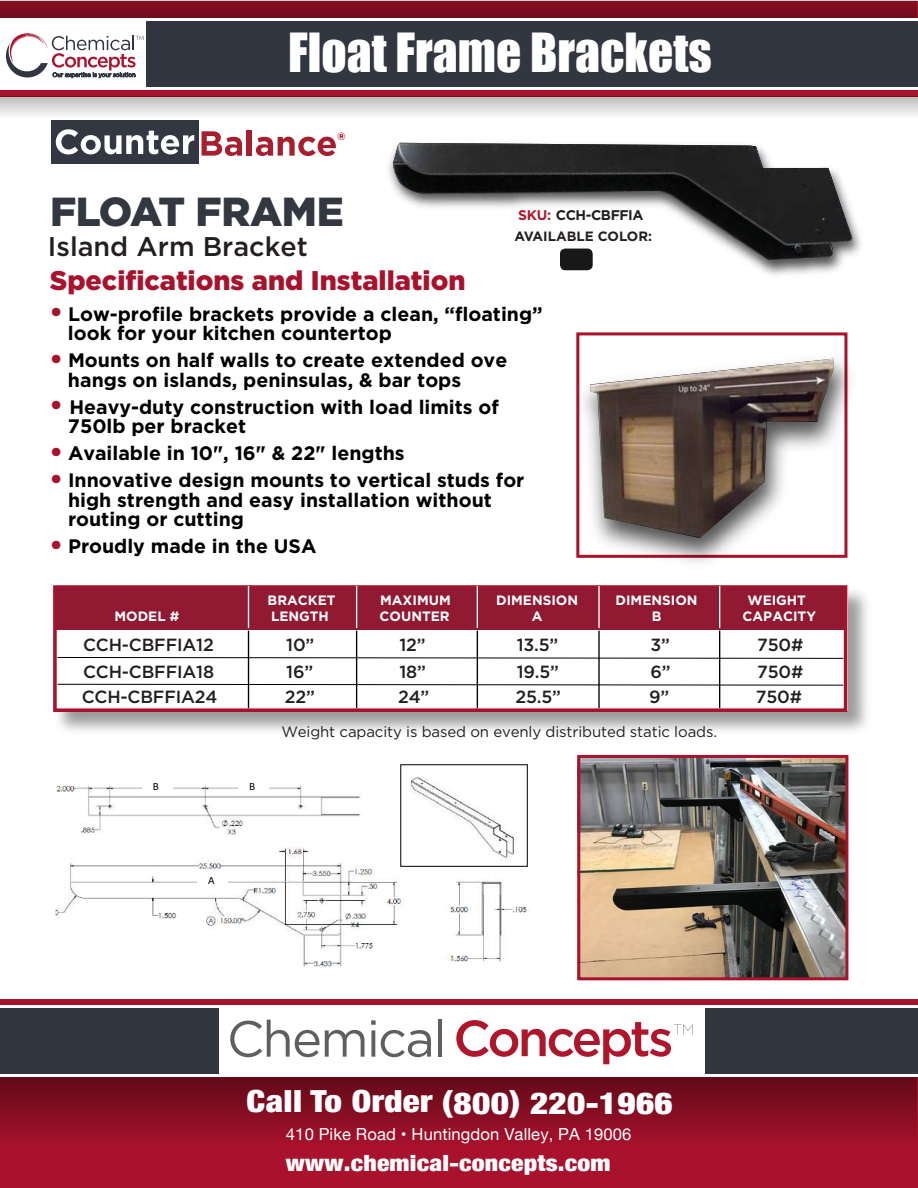
<style>
.page{position:relative;width:918px;height:1188px;background:#fff}
.page>*{position:absolute;margin:0;border:0;box-sizing:border-box;transform-origin:0 0}
.t1{font:49.5px "Impact";color:#fff}
.t2{font:900 40.5px "Gotham";letter-spacing:-.01em;color:#323740}
.t3{font:900 condensed 30.45px "Helvetica Neue";letter-spacing:.01em;color:#fff;scale:1.15 1}
.t4{font:900 27px "Gotham";color:#a8122c}
.t5{font:500 27px "Gotham";color:#231f20}
.t6{font:900 condensed 22.35px "Helvetica Neue";letter-spacing:.01em;color:#fff;scale:1.15 1}
.t7{font:700 19.5px/19.5px "Gotham";color:#000}
.t8{font:500 17.55px "Gotham";letter-spacing:-.01em;color:#231f20}
.t9{font:16.65px "Helvetica Neue";letter-spacing:.005em;color:#fff}
.t10{font:15px "Gotham";letter-spacing:-.01em;color:#231f20}
.t11{font:700 13.95px "Gotham";letter-spacing:-.03em;color:#231f20}
.t12{font:700 13.5px/16.2px "Gotham";color:#fff;text-align:center}
.t13{font:700 13.5px "Gotham";color:#231f20}
.t14{font:11.25px "Calibri";color:#000}
.t15{font:900 10.5px "Gotham";color:#a8122c}
.s1{color:#ae172b}
.s2{font-size:28.5px;color:#a9112c}
</style>
<div class="page">
<div style="left:0;top:1000px;width:918px;height:188px;background:#a8122c"></div>
<div style="left:1px;top:2px;width:917px;height:95px;background:#a8122c"></div>
<div style="left:0;top:1075px;width:917px;height:70px;background:linear-gradient(to bottom,#5f0a18,#a5112b)"></div>
<div style="left:0;top:0;width:917px;height:32px;background:#7c0d20"></div>
<div style="left:1px;top:1006px;width:917px;height:68px;background:#323640"></div>
<div style="left:1px;top:21px;width:917px;height:68px;background:#323640"></div>
<div style="left:1px;top:21px;width:145px;height:68px;background:#fff"></div>
<div style="left:219px;top:1006px;width:486px;height:68px;background:#fff"></div>
<hr style="left:1px;top:1074px;width:917px;height:2px;background:#fff">
<hr style="left:1px;top:19px;width:917px;height:2px;background:#fff">
<hr style="left:1px;top:1005px;width:917px;height:3px;background:#fff">
<hr style="left:1px;top:87px;width:917px;height:3px;background:#fff">
<svg style="left:0;top:97px;width:918px;height:18px;background:#d8d7d7"></svg>
<svg style="left:230px;top:1020px;width:135px;height:37px"></svg>
<svg style="left:371px;top:1020px;width:60px;height:37px"></svg>
<hr style="left:438px;top:1020px;width:4px;height:37px;background:#5e5f61">
<svg style="left:456px;top:1020px;width:236px;height:44px"></svg>
<svg style="left:6px;top:33px;width:137px;height:45px"></svg>
<div style="left:51px;top:121px;width:148px;height:43px;background:#323741"></div>
<svg style="left:202px;top:131px;width:40px;height:25px"></svg>
<div style="left:247px;top:130px;width:5px;height:26px;background:#a71e2e"></div>
<svg style="left:256px;top:137px;width:80px;height:19px"></svg>
<svg style="left:56px;top:129px;width:138px;height:25px"></svg>
<img style="left:55px;top:847px;width:472px;height:120px">
<div style="left:197px;top:870px;width:31px;height:18px;background:#fff"></div>
<img style="left:56px;top:785px;width:304px;height:50px">
<div style="left:142px;top:776px;width:31px;height:18px;background:#fff"></div>
<div style="left:238px;top:776px;width:31px;height:18px;background:#fff"></div>
<img style="left:384px;top:777px;width:141px;height:100px">
<div style="left:400px;top:764px;width:128px;height:103px;border:1px solid #000"></div>
<img style="left:58px;top:585px;width:809px;height:146px">
<div style="left:54px;top:586px;width:794px;height:125px;background:#fff"></div>
<div style="left:53px;top:585px;width:794px;height:127px;border:4px solid #a8122c"></div>
<div style="left:57px;top:587px;width:787px;height:43px;background:#911931"></div>
<hr style="left:477px;top:586px;width:1px;height:42px;background:#fff">
<hr style="left:477px;top:631px;width:1px;height:77px;background:#000">
<hr style="left:356px;top:586px;width:1px;height:42px;background:#fff">
<hr style="left:356px;top:631px;width:1px;height:77px;background:#000">
<hr style="left:248px;top:586px;width:1px;height:42px;background:#fff">
<hr style="left:248px;top:631px;width:1px;height:77px;background:#000">
<hr style="left:598px;top:586px;width:2px;height:42px;background:#fff">
<hr style="left:598px;top:631px;width:2px;height:77px;background:#000">
<hr style="left:719px;top:586px;width:1px;height:42px;background:#fff">
<hr style="left:719px;top:631px;width:1px;height:77px;background:#000">
<svg style="left:57px;top:657px;width:787px;height:2px;background:#7e7e7e"></svg>
<svg style="left:57px;top:684px;width:787px;height:2px"></svg>
<img style="left:581px;top:759px;width:263px;height:217px">
<div style="left:577px;top:755px;width:271px;height:225px;border:3px solid #a8122c"></div>
<img style="left:576px;top:345px;width:275px;height:218px">
<img style="left:590px;top:359px;width:244px;height:179px">
<img style="left:388px;top:142px;width:473px;height:133px">
<img style="left:393px;top:143px;width:460px;height:117px">
<svg style="left:795px;top:246px;width:7px;height:7px"></svg>
<h1 class="t1" style="left:288px;top:14px;width:425px">Float Frame Brackets</h1>
<p class="t15" style="left:337px;top:130px;width:10px">®</p>
<h2 class="t2" style="left:50px;top:189px;width:295px">FLOAT FRAME</h2>
<p class="t11" style="left:518px;top:206px;width:127px"><span class="s1">SKU:</span> CCH-CBFFIA</p>
<p class="t13" style="left:514px;top:227px;width:139px">AVAILABLE COLOR:</p>
<h3 class="t5" style="left:48px;top:229px;width:261px">Island Arm Bracket</h3>
<h3 class="t4" style="left:50px;top:264px;width:417px">Specifications and Installation</h3>
<p class="t7" style="left:68px;top:304px;width:476px;text-indent:-19px"><span class="s2">•</span> Low-profile brackets provide a clean, “floating” look for your kitchen countertop</p>
<p class="t7" style="left:68px;top:350px;width:441px;text-indent:-19px"><span class="s2">•</span> Mounts on half walls to create extended ove hangs on islands, peninsulas, &amp; bar tops</p>
<p class="t7" style="left:68px;top:397px;width:433px;text-indent:-19px"><span class="s2">•</span> Heavy-duty construction with load limits of<br>750lb per bracket</p>
<p class="t7" style="left:49px;top:443px;width:357px"><span class="s2">•</span> Available in 10", 16" &amp; 22" lengths</p>
<p class="t7" style="left:68px;top:470px;width:458px;text-indent:-19px"><span class="s2">•</span> Innovative design mounts to vertical studs for high strength and easy installation without routing or cutting</p>
<p class="t7" style="left:49px;top:536px;width:269px"><span class="s2">•</span> Proudly made in the USA</p>
<p class="t12" style="left:268px;top:592px;width:69px">BRACKET</p>
<p class="t12" style="left:114px;top:608px;width:66px">MODEL #</p>
<p class="t12" style="left:271px;top:608px;width:59px">LENGTH</p>
<p class="t12" style="left:380px;top:592px;width:73px;text-align:left">MAXIMUM<br>COUNTER</p>
<p class="t12" style="left:496px;top:592px;width:84px">DIMENSION<br>A</p>
<p class="t12" style="left:616px;top:592px;width:84px">DIMENSION<br>B</p>
<p class="t12" style="left:743px;top:592px;width:75px">WEIGHT<br>CAPACITY</p>
<p class="t8" style="left:83px;top:633px;width:132px">CCH-CBFFIA12</p>
<p class="t8" style="left:286px;top:633px;width:30px">10”</p>
<p class="t8" style="left:399px;top:633px;width:28px">12”</p>
<p class="t8" style="left:517px;top:633px;width:43px">13.5”</p>
<p class="t8" style="left:651px;top:633px;width:21px">3”</p>
<p class="t8" style="left:757px;top:633px;width:48px">750#</p>
<p class="t8" style="left:83px;top:660px;width:133px">CCH-CBFFIA18</p>
<p class="t8" style="left:286px;top:660px;width:29px">16”</p>
<p class="t8" style="left:399px;top:660px;width:28px">18”</p>
<p class="t8" style="left:517px;top:660px;width:44px">19.5”</p>
<p class="t8" style="left:651px;top:660px;width:22px">6”</p>
<p class="t8" style="left:757px;top:660px;width:48px">750#</p>
<p class="t8" style="left:82px;top:686px;width:137px">CCH-CBFFIA24</p>
<p class="t8" style="left:285px;top:686px;width:32px">22”</p>
<p class="t8" style="left:398px;top:686px;width:33px">24”</p>
<p class="t8" style="left:515px;top:686px;width:47px">25.5”</p>
<p class="t8" style="left:649px;top:686px;width:22px">9”</p>
<p class="t8" style="left:756px;top:686px;width:48px">750#</p>
<p class="t14" style="left:153px;top:779px;width:8px">B</p>
<p class="t14" style="left:249px;top:779px;width:8px">B</p>
<p class="t10" style="left:281px;top:723px;width:437px">Weight capacity is based on evenly distributed static loads.</p>
<p class="t14" style="left:208px;top:873px;width:8px">A</p>
<h3 class="t3" style="left:247px;top:1077px;width:372px">Call To Order (800) 220-1966</h3>
<p class="t9" style="left:286px;top:1122px;width:347px">410 Pike Road • Huntingdon Valley, PA 19006</p>
<p class="t6" style="left:286px;top:1144px;width:284px">www.chemical-concepts.com</p>
</div>
